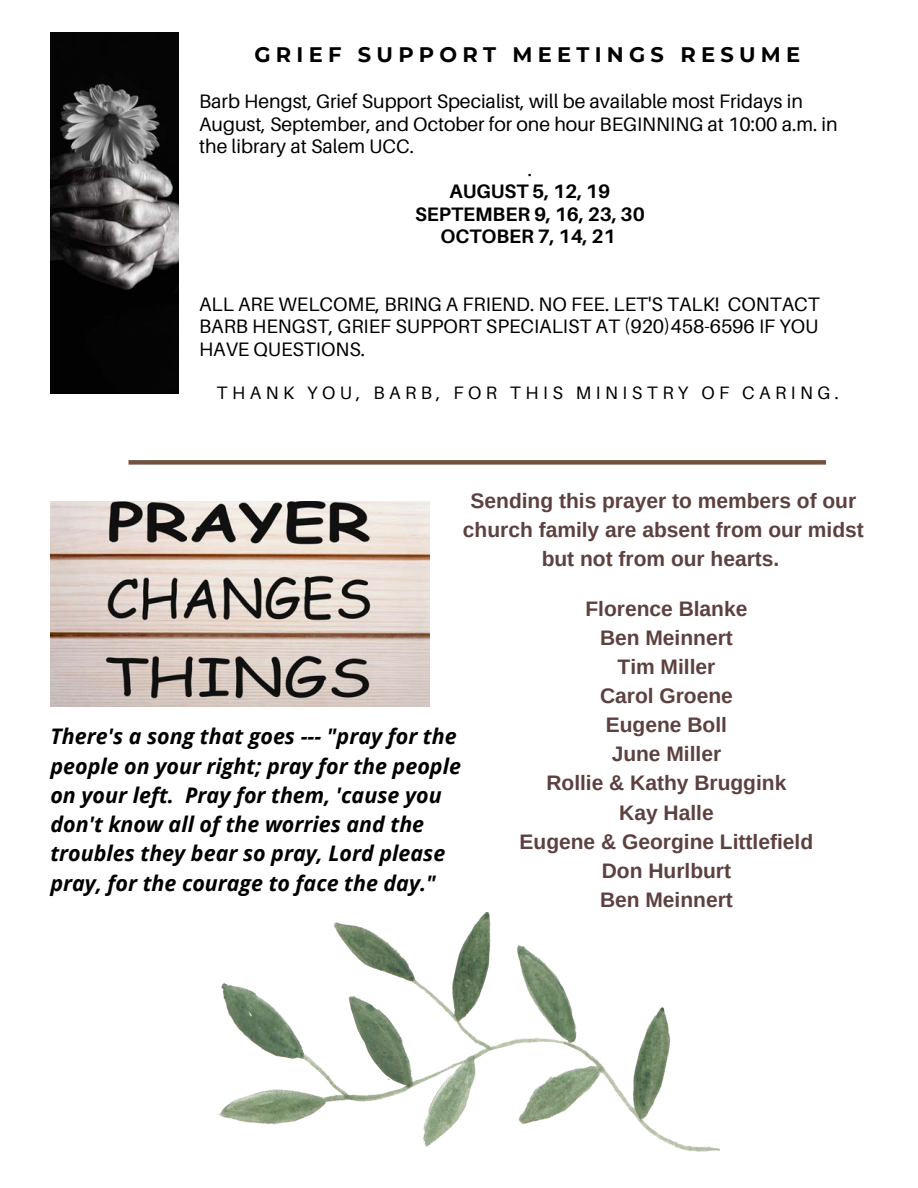
<style>
.page{position:relative;width:918px;height:1188px;background:#fff}
.page>*{position:absolute;margin:0;border:0;box-sizing:border-box;transform-origin:0 0}
.t1{font:italic 700 21.45px/29.2px "Open Sans";color:#000}
.t2{font:700 21px/29.1px "Arimo";color:#5c413f;text-align:center}
.t3{font:700 21px "Montserrat";letter-spacing:.25em;color:#000}
.t4{font:19.5px/22.5px "Aileron";color:#000;text-align:justify}
.t5{font:700 19.5px/22.5px "Aileron";color:#000;text-align:center}
.t6{font:18px "Aileron";letter-spacing:.25em;color:#000}
</style>
<div class="page">
<div style="left:129px;top:460px;width:697px;height:5px;background:#735240"></div>
<img style="left:50px;top:32px;width:129px;height:361px">
<img style="left:50px;top:501px;width:380px;height:206px">
<img style="left:219px;top:912px;width:501px;height:240px">
<p class="t3" style="left:255px;top:42px;width:547px">GRIEF SUPPORT MEETINGS RESUME</p>
<p class="t4" style="left:199px;top:90px;width:605px">Barb Hengst, Grief Support Specialist, will be available most Fridays in</p>
<p class="t4" style="left:199px;top:113px;width:640px">August, September, and October for one hour BEGINNING at 10:00 a.m. in</p>
<p class="t4" style="left:199px;top:135px;width:217px">the library at Salem UCC.</p>
<p class="t4" style="left:528px;top:158px;width:6px">.</p>
<p class="t5" style="left:415px;top:180px;width:231px">AUGUST 5, 12, 19<br>SEPTEMBER 9, 16, 23, 30<br>OCTOBER 7, 14, 21</p>
<p class="t4" style="left:199px;top:293px;width:622px">ALL ARE WELCOME, BRING A FRIEND. NO FEE. LET'S TALK! CONTACT BARB HENGST, GRIEF SUPPORT SPECIALIST AT (920)458-6596 IF YOU HAVE QUESTIONS.</p>
<p class="t6" style="left:217px;top:381px;width:624px">THANK YOU, BARB, FOR THIS MINISTRY OF CARING.</p>
<p class="t2" style="left:463px;top:487px;width:402px">Sending this prayer to members of our church family are absent from our midst but not from our hearts.</p>
<p class="t2" style="left:520px;top:594px;width:295px">Florence Blanke<br>Ben Meinnert<br>Tim Miller<br>Carol Groene<br>Eugene Boll<br>June Miller<br>Rollie &amp; Kathy Bruggink<br>Kay Halle<br>Eugene &amp; Georgine Littlefield<br>Don Hurlburt<br>Ben Meinnert</p>
<p class="t1" style="left:50px;top:721px;width:412px">There's a song that goes --- "pray for the people on your right; pray for the people on your left. Pray for them, 'cause you don't know all of the worries and the troubles they bear so pray, Lord please pray, for the courage to face the day."</p>
</div>
